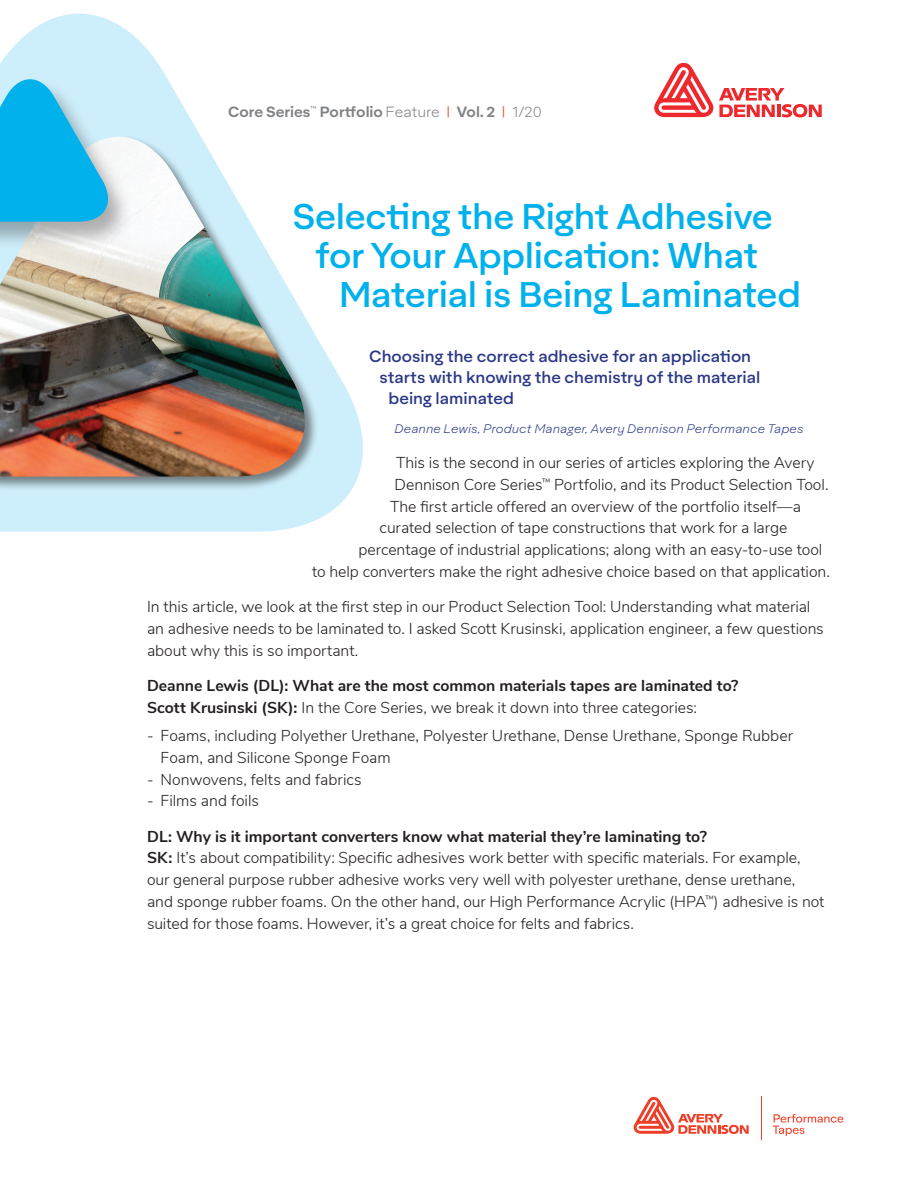
<style>
.page{position:relative;width:918px;height:1188px;background:#fff}
.page>*{position:absolute;margin:0;border:0;box-sizing:border-box;transform-origin:0 0}
.t1{font:500 34.5px "Aktifo A";letter-spacing:-.01em;color:#00b1eb}
.t2{font:300 15.75px/21.8px "Nunito Sans";letter-spacing:-.005em;color:#231f20}
.t3{font:700 15.75px/21.8px "Nunito Sans";color:#231f20}
.t4{font:500 15.75px "Aktifo A";color:#2b3885}
.t5{font:600 14.4px "Aktifo A";color:#808285}
.t6{font:italic 300 12px "Aktifo A";color:#2b3885}
.s1{font-weight:300}
.s2{font-weight:300;color:#f04b22}
.s3{font-weight:700}
</style>
<div class="page">
<svg style="left:0;top:14px;width:363px;height:518px"></svg>
<div style="left:0;top:134px;width:319px;height:357px;background:#231f20;opacity:.53"></div>
<img style="left:0;top:137px;width:323px;height:340px">
<hr style="left:761px;top:1097px;width:1px;height:43px;background:#ef3e27">
<svg style="left:634px;top:1097px;width:115px;height:37px"></svg>
<svg style="left:773px;top:1114px;width:70px;height:22px"></svg>
<svg style="left:654px;top:62px;width:168px;height:56px"></svg>
<div style="left:0;top:78px;width:133px;height:172px;background:#231f20;opacity:.35"></div>
<svg style="left:0;top:79px;width:116px;height:143px;background:#3ec1eb"></svg>
<p class="t5" style="left:228px;top:102px;width:315px">Core Series<sup>™</sup> Portfolio <span class="s1">Feature</span> <span class="s2">|</span> Vol. 2 <span class="s2">|</span> <span class="s1">1/20</span></p>
<h1 class="t1" style="left:293px;top:194px;width:482px">Selecting the Right Adhesive</h1>
<h1 class="t1" style="left:315px;top:233px;width:445px">for Your Application: What</h1>
<h1 class="t1" style="left:339px;top:272px;width:463px">Material is Being Laminated</h1>
<p class="t4" style="left:369px;top:346px;width:384px">Choosing the correct adhesive for an application</p>
<p class="t4" style="left:380px;top:367px;width:382px">starts with knowing the chemistry of the material</p>
<p class="t4" style="left:389px;top:388px;width:127px">being laminated</p>
<p class="t6" style="left:395px;top:421px;width:411px">Deanne Lewis, Product Manager, Avery Dennison Performance Tapes</p>
<p class="t2" style="left:396px;top:451px;width:420px">This is the second in our series of articles exploring the Avery</p>
<p class="t2" style="left:395px;top:473px;width:436px">Dennison Core Series<sup>™</sup> Portfolio, and its Product Selection Tool.</p>
<p class="t2" style="left:390px;top:494px;width:412px">The first article offered an overview of the portfolio itself—a</p>
<p class="t2" style="left:380px;top:516px;width:409px">curated selection of tape constructions that work for a large</p>
<p class="t2" style="left:359px;top:538px;width:465px">percentage of industrial applications; along with an easy-to-use tool</p>
<p class="t2" style="left:312px;top:560px;width:519px">to help converters make the right adhesive choice based on that application.</p>
<p class="t2" style="left:147px;top:595px;width:678px">In this article, we look at the first step in our Product Selection Tool: Understanding what material an adhesive needs to be laminated to. I asked Scott Krusinski, application engineer, a few questions about why this is so important.</p>
<p class="t3" style="left:147px;top:674px;width:593px">Deanne Lewis (DL): What are the most common materials tapes are laminated to?<br>Scott Krusinski (SK): <span class="s1">In the Core Series, we break it down into three categories:</span></p>
<p class="t2" style="left:161px;top:724px;width:634px;text-indent:-13px">- Foams, including Polyether Urethane, Polyester Urethane, Dense Urethane, Sponge Rubber<br>Foam, and Silicone Sponge Foam</p>
<p class="t2" style="left:147px;top:767px;width:216px">- Nonwovens, felts and fabrics</p>
<p class="t2" style="left:147px;top:789px;width:113px">- Films and foils</p>
<p class="t2" style="left:147px;top:824px;width:679px"><span class="s3">DL: Why is it important converters know what material they’re laminating to?<br>SK:</span> It’s about compatibility: Specific adhesives work better with specific materials. For example, our general purpose rubber adhesive works very well with polyester urethane, dense urethane, and sponge rubber foams. On the other hand, our High Performance Acrylic (HPA<sup>™</sup>) adhesive is not suited for those foams. However, it’s a great choice for felts and fabrics.</p>
</div>
